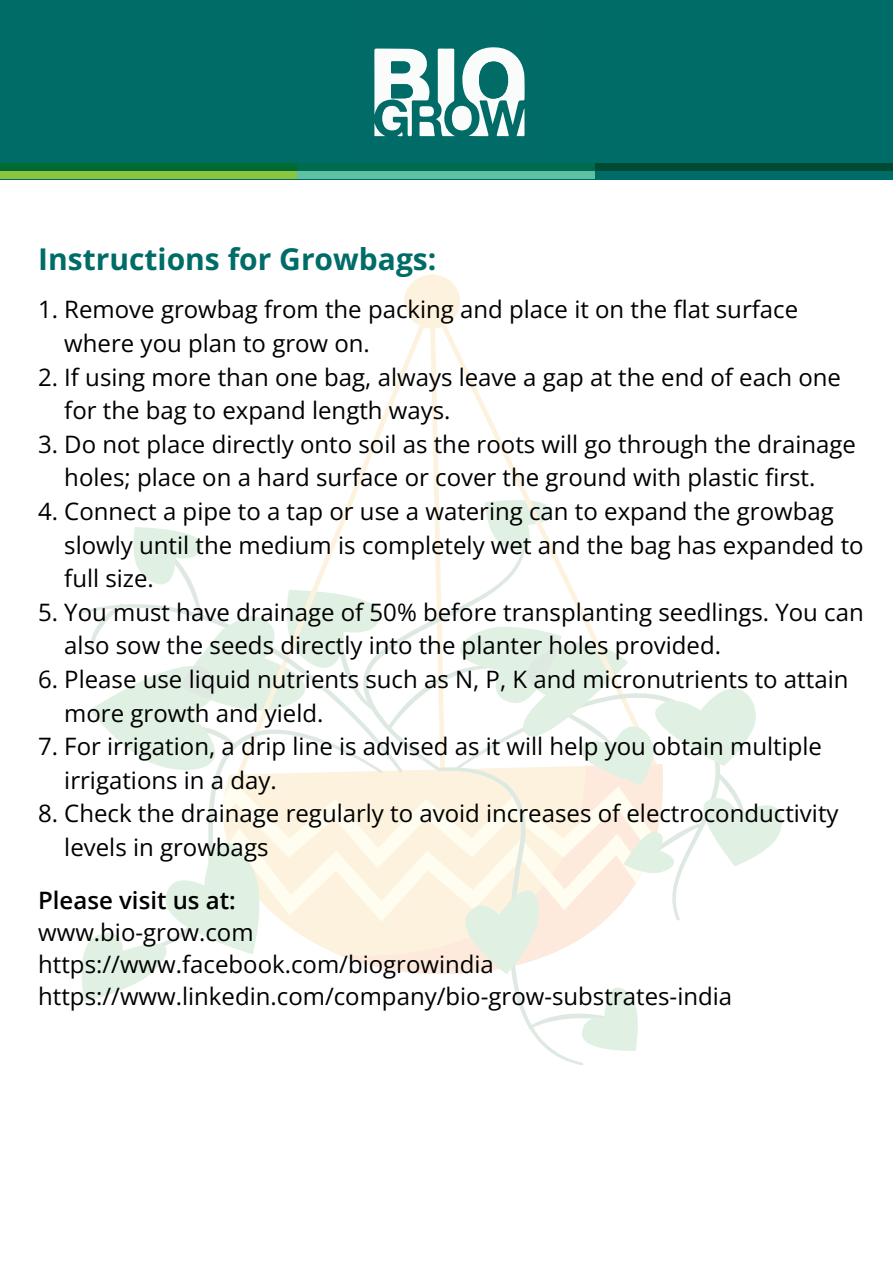
<style>
.page{position:relative;width:893px;height:1263px;background:#fff}
.page>*{position:absolute;margin:0;border:0;box-sizing:border-box;transform-origin:0 0}
.t1{font:700 30px "Open Sans";color:#006c67}
.t2{font:24px/33.6px "Open Sans";color:#000}
.t3{font:600 24px "Open Sans";color:#000}
</style>
<div class="page">
<svg style="left:349px;top:274px;width:181px;height:225px"></svg>
<svg style="left:80px;top:499px;width:702px;height:552px"></svg>
<div style="left:0;top:0;width:893px;height:179px;background:#006c67"></div>
<svg style="left:374px;top:47px;width:151px;height:90px"></svg>
<div style="left:1px;top:163px;width:298px;height:8px;background:#006b31"></div>
<div style="left:1px;top:171px;width:298px;height:8px;background:#8bc53f"></div>
<div style="left:298px;top:163px;width:298px;height:8px;background:#006b4f"></div>
<div style="left:298px;top:171px;width:298px;height:8px;background:#5ec1a4"></div>
<div style="left:596px;top:163px;width:297px;height:8px;background:#004a34"></div>
<p class="t1" style="left:38px;top:239px;width:400px">Instructions for Growbags:</p>
<p class="t2" style="left:64px;top:292px;width:735px;text-indent:-26px">1. Remove growbag from the packing and place it on the flat surface where you plan to grow on.</p>
<p class="t2" style="left:64px;top:359px;width:778px;text-indent:-26px">2. If using more than one bag, always leave a gap at the end of each one for the bag to expand length ways.</p>
<p class="t2" style="left:64px;top:427px;width:793px;text-indent:-26px">3. Do not place directly onto soil as the roots will go through the drainage holes; place on a hard surface or cover the ground with plastic first.</p>
<p class="t2" style="left:64px;top:494px;width:801px;text-indent:-26px">4. Connect a pipe to a tap or use a watering can to expand the growbag slowly until the medium is completely wet and the bag has expanded to full size.</p>
<p class="t2" style="left:64px;top:595px;width:801px;text-indent:-26px">5. You must have drainage of 50% before transplanting seedlings. You can also sow the seeds directly into the planter holes provided.</p>
<p class="t2" style="left:64px;top:662px;width:786px;text-indent:-26px">6. Please use liquid nutrients such as N, P, K and micronutrients to attain more growth and yield.</p>
<p class="t2" style="left:64px;top:729px;width:759px;text-indent:-26px">7. For irrigation, a drip line is advised as it will help you obtain multiple irrigations in a day.</p>
<p class="t2" style="left:64px;top:796px;width:776px;text-indent:-26px">8. Check the drainage regularly to avoid increases of electroconductivity levels in growbags</p>
<p class="t3" style="left:38px;top:884px;width:199px">Please visit us at:</p>
<p class="t2" style="left:38px;top:916px;width:695px;line-height:31.8px">www.bio-grow.com<br>https://www.facebook.com/biogrowindia https://www.linkedin.com/company/bio-grow-substrates-india</p>
</div>
